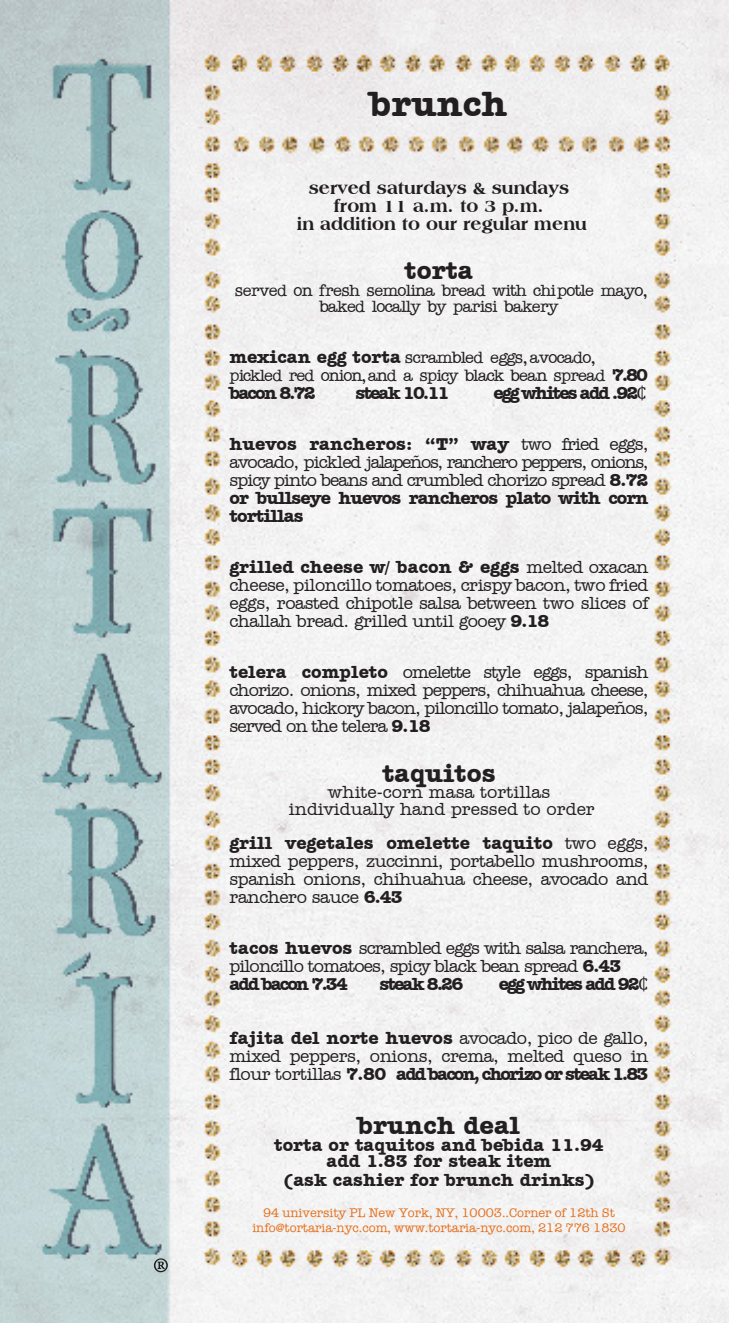
<style>
.page{position:relative;width:729px;height:1323px;background:#fff}
.page>*{position:absolute;margin:0;border:0;box-sizing:border-box;transform-origin:0 0}
.t1{font:54px "Minion Pro";color:#231f20}
.t2{font:700 36px "Amer Typewriter IT Cby BT";color:#231f20}
.t3{font:700 25.5px "Amer Typewriter IT Cby BT";color:#231f20}
.t4{font:500 18px/18px "Amer Typewriter IT Cby BT";letter-spacing:-.025em;color:#231f20;text-align:justify}
.t5{font:300 18px/18px "American Typewriter";letter-spacing:-.05em;color:#231f20;text-align:center}
.t6{font:500 18px/18px "Amer Typewriter IT Cby BT";letter-spacing:-.05em;color:#231f20}
.t7{font:700 18px/18.9px "Amer Typewriter IT Cby BT";color:#231f20;text-align:center}
.t8{font:800 18px "Americana BT";color:#231f20}
.t9{font:700 18px "Amer Typewriter IT Cby BT";letter-spacing:-.1em;color:#231f20}
.t10{font:500 18px/16.5px "Amer Typewriter IT Cby BT";color:#231f20;text-align:center}
.t11{font:12.75px "American Typewriter";color:#e4701e}
.s1{font-family:"Amer Typewriter IT Cby BT";font-weight:700}
.s2{font-family:"Cambria";font-weight:400}
.s3{font-weight:700}
</style>
<div class="page">
<img style="left:0;top:0;width:729px;height:1323px">
<p class="t1" style="left:152px;top:1241px;width:19px">®</p>
<p class="t2" style="left:370px;top:81px;width:139px">brunch</p>
<p class="t8" style="left:309px;top:178px;width:262px">served saturdays &amp; sundays</p>
<p class="t8" style="left:334px;top:196px;width:212px">from 11 a.m. to 3 p.m.</p>
<p class="t8" style="left:297px;top:214px;width:292px">in addition to our regular menu</p>
<p class="t3" style="left:405px;top:254px;width:70px">torta</p>
<p class="t5" style="left:235px;top:282px;width:415px;line-height:16.5px">served on fresh semolina bread with chipotle mayo, baked locally by parisi bakery</p>
<p class="t5" style="left:230px;top:349px;width:420px;text-align:left"><span class="s1">mexican egg torta</span> scrambled eggs,avocado, pickled red onion,and a spicy black bean spread <span class="s1">7.80 bacon 8.72</span></p>
<p class="t9" style="left:355px;top:381px;width:95px">steak 10.11</p>
<p class="t9" style="left:493px;top:381px;width:155px">egg whites add .92<span class="s2">₵</span></p>
<p class="t4" style="left:230px;top:435px;width:421px"><span class="s3">huevos rancheros: “T” way</span> two fried eggs, avocado, pickled jalapeños, ranchero peppers, onions, spicy pinto beans and crumbled chorizo spread <span class="s3">8.72 or bullseye huevos rancheros plato with corn tortillas</span></p>
<p class="t4" style="left:230px;top:558px;width:421px"><span class="s3">grilled cheese w/ bacon &amp; eggs</span> melted oxacan cheese, piloncillo tomatoes, crispy bacon, two fried eggs, roasted chipotle salsa between two slices of challah bread. grilled until gooey <span class="s3">9.18</span></p>
<p class="t4" style="left:230px;top:663px;width:421px"><span class="s3">telera completo</span> omelette style eggs, spanish chorizo. onions, mixed peppers, chihuahua cheese, avocado, hickory bacon, piloncillo tomato, jalapeños, served on the telera <span class="s3">9.18</span></p>
<p class="t3" style="left:382px;top:757px;width:115px">taquitos</p>
<p class="t10" style="left:289px;top:783px;width:308px">white-corn masa tortillas individually hand pressed to order</p>
<p class="t4" style="left:230px;top:834px;width:421px"><span class="s3">grill vegetales omelette taquito</span> two eggs, mixed peppers, zuccinni, portabello mushrooms, spanish onions, chihuahua cheese, avocado and ranchero sauce <span class="s3">6.43</span></p>
<p class="t6" style="left:230px;top:939px;width:420px"><span class="s3">tacos huevos</span> scrambled eggs with salsa ranchera, piloncillo tomatoes, spicy black bean spread <span class="s3">6.43</span></p>
<p class="t9" style="left:230px;top:972px;width:120px">add bacon 7.34</p>
<p class="t7" style="left:379px;top:974px;width:85px">steak 8.26</p>
<p class="t9" style="left:499px;top:972px;width:151px">egg whites add 92<span class="s2">₵</span></p>
<p class="t4" style="left:230px;top:1029px;width:421px"><span class="s3">fajita del norte huevos</span> avocado, pico de gallo, mixed peppers, onions, crema, melted queso in flour tortillas <span class="s3">7.80 add bacon, chorizo or steak 1.83</span></p>
<p class="t3" style="left:358px;top:1109px;width:164px">brunch deal</p>
<p class="t7" style="left:274px;top:1135px;width:331px">torta or taquitos and bebida 11.94</p>
<p class="t7" style="left:284px;top:1151px;width:311px">add 1.83 for steak item<br>(ask cashier for brunch drinks)</p>
<p class="t11" style="left:263px;top:1203px;width:353px">94 university PL New York, NY, 10003..Corner of 12th St</p>
<p class="t11" style="left:252px;top:1218px;width:375px">info@tortaria-nyc.com, www.tortaria-nyc.com, 212 776 1830</p>
</div>
